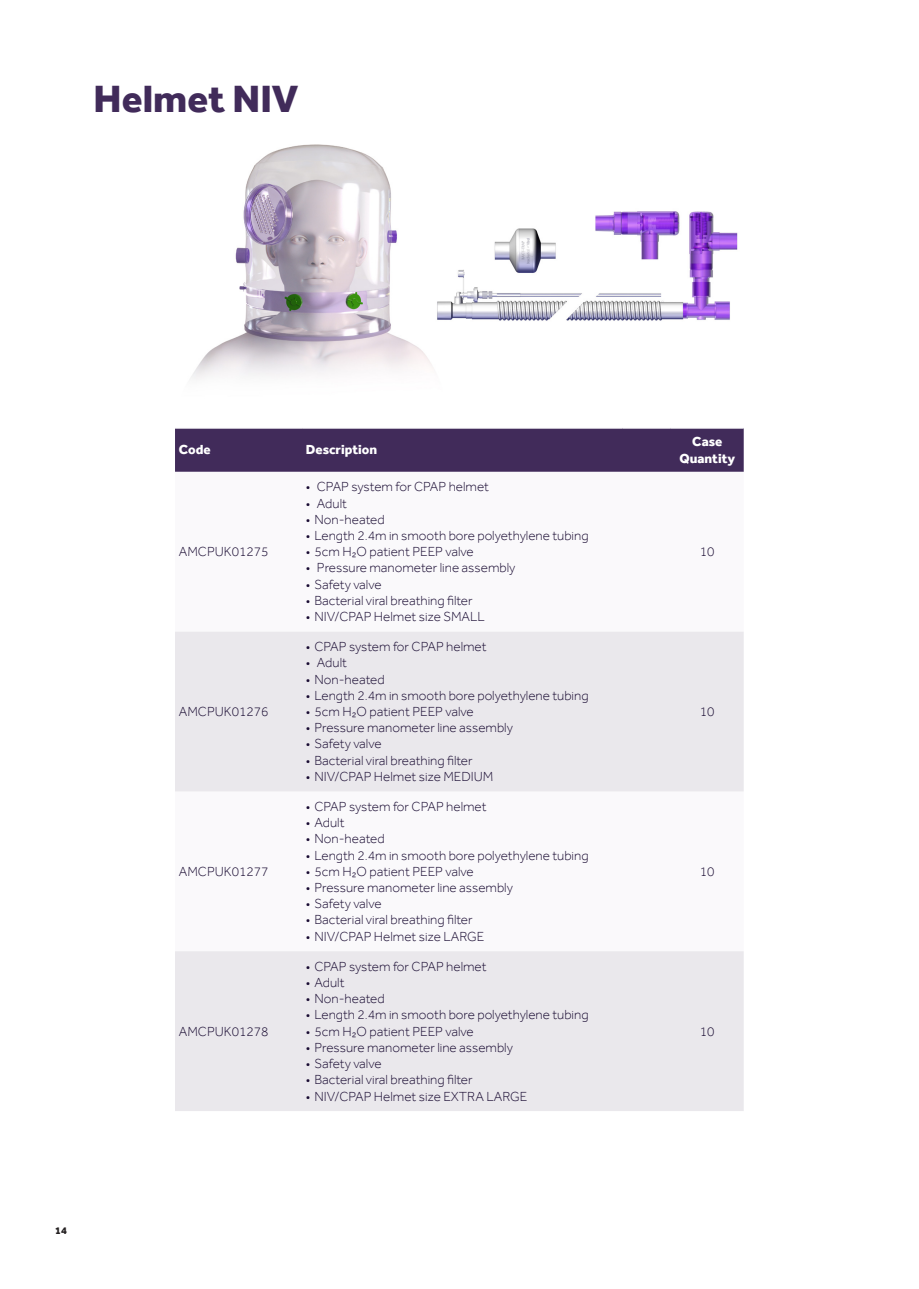
<style>
.page{position:relative;width:919px;height:1289px;background:#fff}
.page>*{position:absolute;margin:0;border:0;box-sizing:border-box;transform-origin:0 0}
.t1{font:800 39px "Effra";letter-spacing:.005em;color:#412b5a}
.t2{font:300 13.5px "Effra";color:#190b32}
.t3{font:800 13.5px/16.2px "Effra";color:#fff;text-align:center}
.t4{font:800 10.5px "Effra";color:#231f20}
</style>
<div class="page">
<img style="left:191px;top:144px;width:241px;height:236px">
<img style="left:437px;top:211px;width:301px;height:110px">
<div style="left:175px;top:428px;width:568px;height:44px;background:#412b5a"></div>
<svg style="left:175px;top:631px;width:568px;height:480px;fill:#eae8ec"></svg>
<p class="t1" style="left:94px;top:76px;width:206px">Helmet NIV</p>
<p class="t4" style="left:55px;top:1223px;width:13px">14</p>
<p class="t3" style="left:179px;top:441px;width:33px">Code</p>
<p class="t3" style="left:306px;top:441px;width:73px">Description</p>
<p class="t3" style="left:679px;top:433px;width:57px">Case<br>Quantity</p>
<p class="t2" style="left:179px;top:543px;width:91px">AMCPUK01275</p>
<p class="t2" style="left:306px;top:479px;width:184px">• CPAP system for CPAP helmet</p>
<p class="t2" style="left:306px;top:495px;width:42px">• Adult</p>
<p class="t2" style="left:306px;top:511px;width:80px">• Non-heated</p>
<p class="t2" style="left:306px;top:527px;width:284px">• Length 2.4m in smooth bore polyethylene tubing</p>
<p class="t2" style="left:306px;top:543px;width:169px">• 5cm H₂O patient PEEP valve</p>
<p class="t2" style="left:306px;top:560px;width:211px">• Pressure manometer line assembly</p>
<p class="t2" style="left:306px;top:576px;width:77px">• Safety valve</p>
<p class="t2" style="left:306px;top:592px;width:168px">• Bacterial viral breathing filter</p>
<p class="t2" style="left:306px;top:608px;width:180px">• NIV/CPAP Helmet size SMALL</p>
<p class="t2" style="left:699px;top:543px;width:16px">10</p>
<p class="t2" style="left:179px;top:703px;width:91px">AMCPUK01276</p>
<p class="t2" style="left:306px;top:638px;width:182px">• CPAP system for CPAP helmet</p>
<p class="t2" style="left:306px;top:655px;width:42px">• Adult</p>
<p class="t2" style="left:306px;top:671px;width:80px">• Non-heated</p>
<p class="t2" style="left:306px;top:687px;width:284px">• Length 2.4m in smooth bore polyethylene tubing</p>
<p class="t2" style="left:306px;top:703px;width:169px">• 5cm H₂O patient PEEP valve</p>
<p class="t2" style="left:306px;top:719px;width:208px">• Pressure manometer line assembly</p>
<p class="t2" style="left:306px;top:736px;width:77px">• Safety valve</p>
<p class="t2" style="left:306px;top:752px;width:168px">• Bacterial viral breathing filter</p>
<p class="t2" style="left:306px;top:768px;width:189px">• NIV/CPAP Helmet size MEDIUM</p>
<p class="t2" style="left:699px;top:703px;width:16px">10</p>
<p class="t2" style="left:179px;top:863px;width:91px">AMCPUK01277</p>
<p class="t2" style="left:306px;top:798px;width:182px">• CPAP system for CPAP helmet</p>
<p class="t2" style="left:306px;top:814px;width:40px">• Adult</p>
<p class="t2" style="left:306px;top:830px;width:80px">• Non-heated</p>
<p class="t2" style="left:306px;top:847px;width:284px">• Length 2.4m in smooth bore polyethylene tubing</p>
<p class="t2" style="left:306px;top:863px;width:169px">• 5cm H₂O patient PEEP valve</p>
<p class="t2" style="left:306px;top:879px;width:208px">• Pressure manometer line assembly</p>
<p class="t2" style="left:306px;top:895px;width:77px">• Safety valve</p>
<p class="t2" style="left:306px;top:911px;width:168px">• Bacterial viral breathing filter</p>
<p class="t2" style="left:306px;top:928px;width:180px">• NIV/CPAP Helmet size LARGE</p>
<p class="t2" style="left:699px;top:863px;width:16px">10</p>
<p class="t2" style="left:179px;top:1023px;width:91px">AMCPUK01278</p>
<p class="t2" style="left:306px;top:958px;width:182px">• CPAP system for CPAP helmet</p>
<p class="t2" style="left:306px;top:974px;width:40px">• Adult</p>
<p class="t2" style="left:306px;top:990px;width:80px">• Non-heated</p>
<p class="t2" style="left:306px;top:1006px;width:284px">• Length 2.4m in smooth bore polyethylene tubing</p>
<p class="t2" style="left:306px;top:1023px;width:169px">• 5cm H₂O patient PEEP valve</p>
<p class="t2" style="left:306px;top:1039px;width:208px">• Pressure manometer line assembly</p>
<p class="t2" style="left:306px;top:1055px;width:77px">• Safety valve</p>
<p class="t2" style="left:306px;top:1071px;width:168px">• Bacterial viral breathing filter</p>
<p class="t2" style="left:306px;top:1087px;width:223px">• NIV/CPAP Helmet size EXTRA LARGE</p>
<p class="t2" style="left:699px;top:1023px;width:16px">10</p>
</div>
